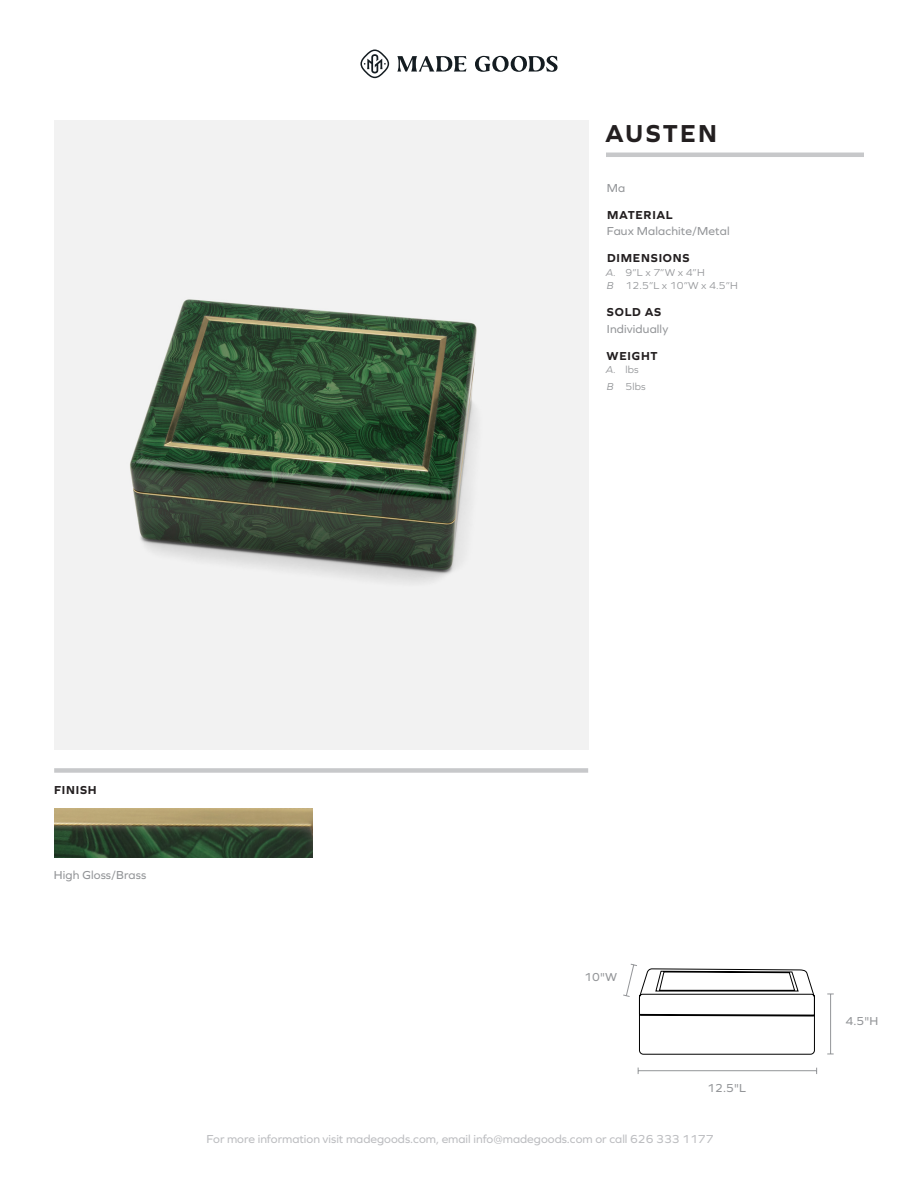
<style>
.page{position:relative;width:918px;height:1188px;background:#fff}
.page>*{position:absolute;margin:0;border:0;box-sizing:border-box;transform-origin:0 0}
.t1{font:700 25.5px "Graphie";letter-spacing:.08em;color:#231f20}
.t2{font:12px "Graphie";color:#bcbdc0}
.t3{font:12px "Graphie";letter-spacing:.01em;color:#939598}
.t4{font:700 12px "Graphie";letter-spacing:.065em;color:#231f20}
.t5{font:10.5px/13.5px "Graphie";letter-spacing:.01em;color:#939598}
.s1{font-style:italic}
</style>
<div class="page">
<hr style="left:606px;top:153px;width:258px;height:4px;background:#c7c8ca">
<svg style="left:397px;top:56px;width:161px;height:16px"></svg>
<svg style="left:360px;top:50px;width:29px;height:28px"></svg>
<div style="left:54px;top:768px;width:534px;height:5px;background:#c7c8ca"></div>
<img style="left:54px;top:120px;width:534px;height:630px">
<img style="left:54px;top:808px;width:258px;height:50px">
<hr style="left:638px;top:1070px;width:179px;height:1px;background:#939598">
<svg style="left:623px;top:963px;width:192px;height:91px"></svg>
<hr style="left:830px;top:994px;width:1px;height:60px;background:#939598">
<h1 class="t1" style="left:605px;top:119px;width:114px">AUSTEN</h1>
<p class="t3" style="left:607px;top:181px;width:20px">Ma</p>
<p class="t4" style="left:607px;top:208px;width:67px">MATERIAL</p>
<p class="t3" style="left:607px;top:224px;width:124px">Faux Malachite/Metal</p>
<p class="t4" style="left:607px;top:251px;width:84px">DIMENSIONS</p>
<p class="t5" style="left:606px;top:265px;width:134px"><span class="s1">A.</span> 9”L x 7”W x 4”H<br><span class="s1">B</span> 12.5”L x 10”W x 4.5”H</p>
<p class="t4" style="left:607px;top:305px;width:56px">SOLD AS</p>
<p class="t3" style="left:607px;top:322px;width:63px">Individually</p>
<p class="t4" style="left:607px;top:349px;width:52px">WEIGHT</p>
<p class="t5" style="left:606px;top:361px;width:41px;line-height:16.5px"><span class="s1">A.</span> lbs<br><span class="s1">B</span> 5lbs</p>
<p class="t4" style="left:54px;top:783px;width:44px">FINISH</p>
<p class="t3" style="left:54px;top:868px;width:94px">High Gloss/Brass</p>
<p class="t3" style="left:584px;top:970px;width:34px">10"W</p>
<p class="t3" style="left:707px;top:1081px;width:40px">12.5"L</p>
<p class="t2" style="left:207px;top:1132px;width:508px">For more information visit madegoods.com, email info@madegoods.com or call 626 333 1177</p>
<p class="t3" style="left:846px;top:1014px;width:34px">4.5"H</p>
</div>
